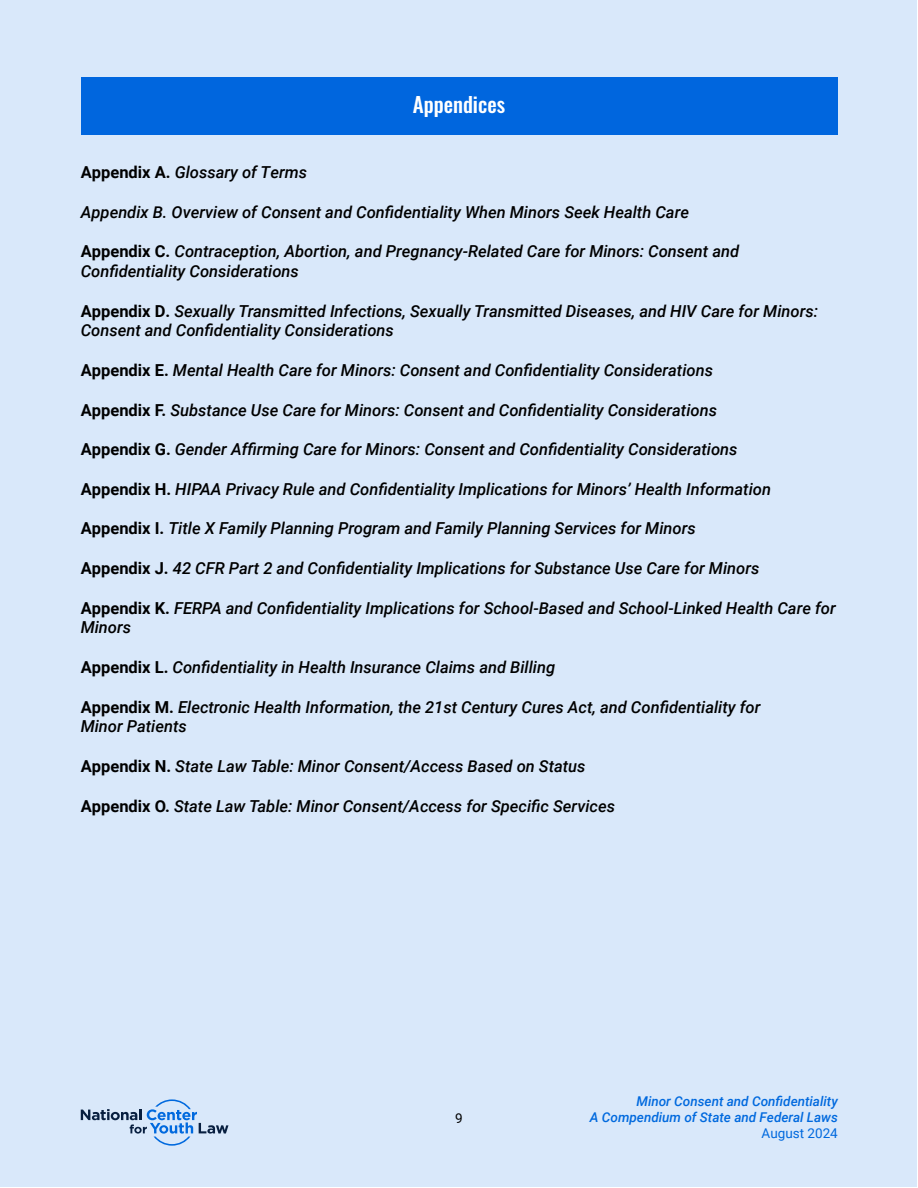
<style>
.page{position:relative;width:918px;height:1188px;background:#fff}
.page>*{position:absolute;margin:0;border:0;box-sizing:border-box;transform-origin:0 0}
.t1{font:500 21px "Oswald";color:#fff}
.t2{font:italic 500 16.5px/19.8px "Roboto";color:#000}
.t3{font:italic 500 13.5px/16.2px "Roboto";color:#0069de;text-align:right}
.t4{font:13.5px "Roboto";color:#0069de}
.t5{font:13.5px "Roboto";color:#000}
.s1{font-weight:700;font-style:normal}
</style>
<div class="page">
<div style="left:1px;top:1px;width:916px;height:1186px;background:#d9e8fa"></div>
<svg style="left:81px;top:1099px;width:147px;height:47px"></svg>
<div style="left:81px;top:77px;width:756px;height:57px;background:#0066de"></div>
<p class="t1" style="left:413px;top:93px;width:94px">Appendices</p>
<p class="t2" style="left:81px;top:162px;width:228px"><span class="s1">Appendix A.</span> Glossary of Terms</p>
<p class="t2" style="left:81px;top:201px;width:610px">Appendix B. Overview of Consent and Confidentiality When Minors Seek Health Care</p>
<p class="t2" style="left:81px;top:241px;width:660px"><span class="s1">Appendix C.</span> Contraception, Abortion, and Pregnancy-Related Care for Minors: Consent and<br>Confidentiality Considerations</p>
<p class="t2" style="left:81px;top:300px;width:739px"><span class="s1">Appendix D.</span> Sexually Transmitted Infections, Sexually Transmitted Diseases, and HIV Care for Minors:<br>Consent and Confidentiality Considerations</p>
<p class="t2" style="left:81px;top:360px;width:634px"><span class="s1">Appendix E.</span> Mental Health Care for Minors: Consent and Confidentiality Considerations</p>
<p class="t2" style="left:81px;top:399px;width:638px"><span class="s1">Appendix F.</span> Substance Use Care for Minors: Consent and Confidentiality Considerations</p>
<p class="t2" style="left:81px;top:439px;width:658px"><span class="s1">Appendix G.</span> Gender Affirming Care for Minors: Consent and Confidentiality Considerations</p>
<p class="t2" style="left:81px;top:478px;width:692px"><span class="s1">Appendix H.</span> HIPAA Privacy Rule and Confidentiality Implications for Minors’ Health Information</p>
<p class="t2" style="left:81px;top:518px;width:617px"><span class="s1">Appendix I.</span> Title X Family Planning Program and Family Planning Services for Minors</p>
<p class="t2" style="left:81px;top:558px;width:680px"><span class="s1">Appendix J.</span> 42 CFR Part 2 and Confidentiality Implications for Substance Use Care for Minors</p>
<p class="t2" style="left:81px;top:597px;width:757px"><span class="s1">Appendix K.</span> FERPA and Confidentiality Implications for School-Based and School-Linked Health Care for<br>Minors</p>
<p class="t2" style="left:81px;top:657px;width:476px"><span class="s1">Appendix L.</span> Confidentiality in Health Insurance Claims and Billing</p>
<p class="t2" style="left:81px;top:696px;width:681px"><span class="s1">Appendix M.</span> Electronic Health Information, the 21st Century Cures Act, and Confidentiality for<br>Minor Patients</p>
<p class="t2" style="left:81px;top:756px;width:506px"><span class="s1">Appendix N.</span> State Law Table: Minor Consent/Access Based on Status</p>
<p class="t2" style="left:81px;top:795px;width:536px"><span class="s1">Appendix O.</span> State Law Table: Minor Consent/Access for Specific Services</p>
<p class="t5" style="left:455px;top:1109px;width:9px">9</p>
<p class="t3" style="left:590px;top:1093px;width:250px">Minor Consent and Confidentiality<br>A Compendium of State and Federal Laws</p>
<p class="t4" style="left:762px;top:1124px;width:78px">August 2024</p>
</div>
